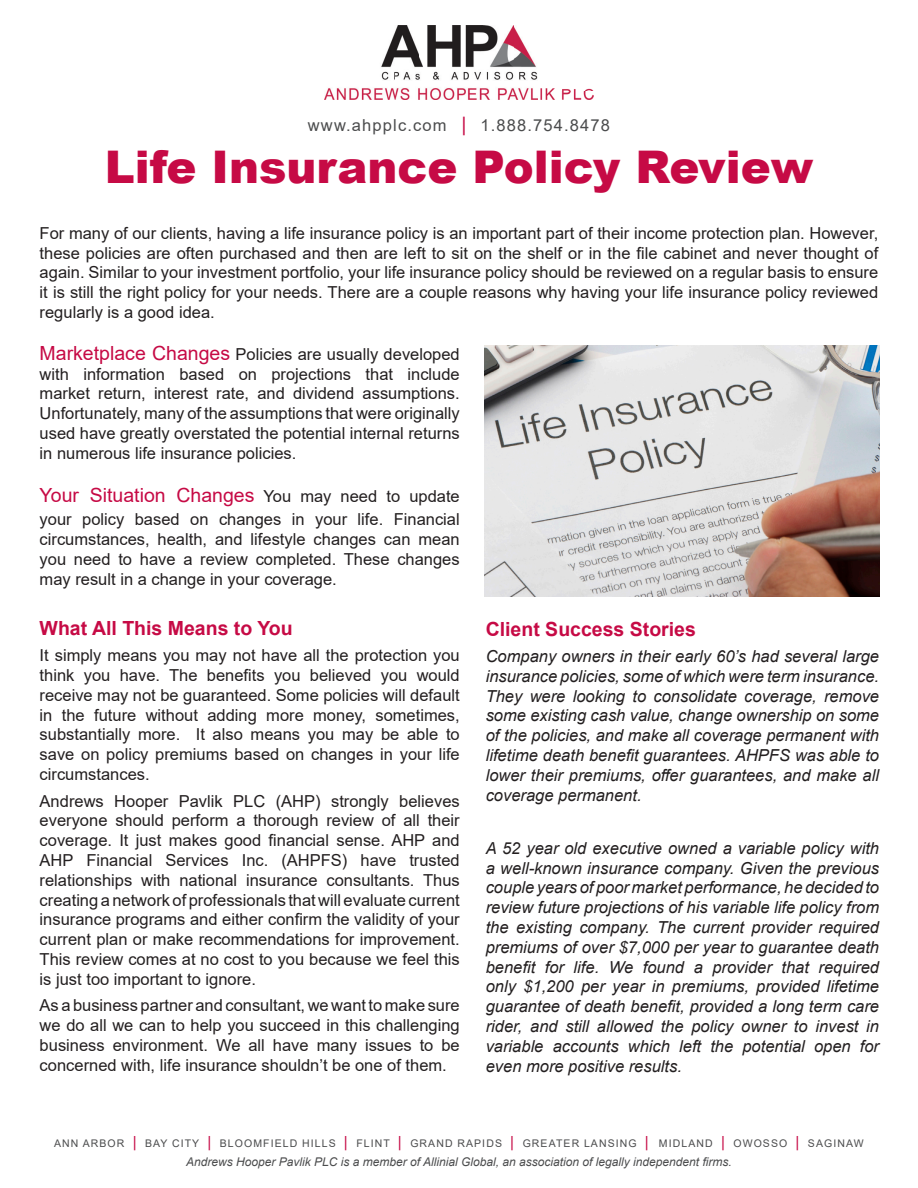
<style>
.page{position:relative;width:918px;height:1188px;background:#fff}
.page>*{position:absolute;margin:0;border:0;box-sizing:border-box;transform-origin:0 0}
.t1{font:900 45px "Arial";color:#c60a45}
.t2{font:700 19.5px "Arial";color:#c60a45}
.t3{font:19.5px "Arial";color:#c60a45}
.t4{font:16.5px/19.8px "Arial";color:#231f20;text-align:justify}
.t5{font:italic 16.5px/19.8px "Arial";color:#231f20;text-align:justify}
.t6{font:16.5px "Arial";letter-spacing:.07em;color:#4b4c4d}
.t7{font:italic 12px "Arial";color:#4b4c4d}
.t8{font:10.5px "Arial";letter-spacing:.105em;color:#4b4c4d}
.s1{font-size:19.5px;color:#c60a45}
.s2{font-size:16.5px;color:#231f20}
.s3{font-size:15px;color:#c60a45}
</style>
<div class="page">
<img style="left:325px;top:25px;width:268px;height:74px">
<img style="left:485px;top:346px;width:395px;height:251px">
<p class="t6" style="left:308px;top:113px;width:304px">www.ahpplc.com <span class="s1">|</span> 1.888.754.8478</p>
<p class="t1" style="left:105px;top:135px;width:710px">Life Insurance Policy Review</p>
<p class="t4" style="left:40px;top:223px;width:840px">For many of our clients, having a life insurance policy is an important part of their income protection plan. However, these policies are often purchased and then are left to sit on the shelf or in the file cabinet and never thought of again. Similar to your investment portfolio, your life insurance policy should be reviewed on a regular basis to ensure it is still the right policy for your needs. There are a couple reasons why having your life insurance policy reviewed regularly is a good idea.</p>
<p class="t4" style="left:40px;top:344px;width:422px"><span class="s1">Marketplace Changes</span> Policies are usually developed with information based on projections that include market return, interest rate, and dividend assumptions.<br>Unfortunately, many of the assumptions that were originally used have greatly overstated the potential internal returns in numerous life insurance policies.</p>
<p class="t3" style="left:40px;top:482px;width:422px">Your Situation Changes <span class="s2">You may need to update</span></p>
<p class="t4" style="left:40px;top:510px;width:422px">your policy based on changes in your life. Financial circumstances, health, and lifestyle changes can mean you need to have a review completed. These changes may result in a change in your coverage.</p>
<p class="t2" style="left:40px;top:614px;width:255px">What All This Means to You</p>
<p class="t4" style="left:40px;top:645px;width:422px">It simply means you may not have all the protection you think you have. The benefits you believed you would receive may not be guaranteed. Some policies will default in the future without adding more money, sometimes, substantially more. It also means you may be able to save on policy premiums based on changes in your life circumstances.</p>
<p class="t4" style="left:40px;top:791px;width:422px">Andrews Hooper Pavlik PLC (AHP) strongly believes everyone should perform a thorough review of all their coverage. It just makes good financial sense. AHP and AHP Financial Services Inc. (AHPFS) have trusted relationships with national insurance consultants. Thus creating a network of professionals that will evaluate current insurance programs and either confirm the validity of your current plan or make recommendations for improvement.<br>This review comes at no cost to you because we feel this is just too important to ignore.</p>
<p class="t4" style="left:40px;top:996px;width:422px">As a business partner and consultant, we want to make sure we do all we can to help you succeed in this challenging business environment. We all have many issues to be concerned with, life insurance shouldn’t be one of them.</p>
<p class="t2" style="left:486px;top:615px;width:212px">Client Success Stories</p>
<p class="t5" style="left:486px;top:647px;width:395px">Company owners in their early 60’s had several large insurance policies, some of which were term insurance.<br>They were looking to consolidate coverage, remove some existing cash value, change ownership on some of the policies, and make all coverage permanent with lifetime death benefit guarantees. AHPFS was able to lower their premiums, offer guarantees, and make all coverage permanent.</p>
<p class="t5" style="left:486px;top:838px;width:395px">A 52 year old executive owned a variable policy with a well-known insurance company. Given the previous couple years of poor market performance, he decided to review future projections of his variable life policy from the existing company. The current provider required premiums of over $7,000 per year to guarantee death benefit for life. We found a provider that required only $1,200 per year in premiums, provided lifetime guarantee of death benefit, provided a long term care rider, and still allowed the policy owner to invest in variable accounts which left the potential open for even more positive results.</p>
<p class="t8" style="left:54px;top:1136px;width:811px">ANN ARBOR <span class="s3">|</span> BAY CITY <span class="s3">|</span> BLOOMFIELD HILLS <span class="s3">|</span> FLINT <span class="s3">|</span> GRAND RAPIDS <span class="s3">|</span> GREATER LANSING <span class="s3">|</span> MIDLAND <span class="s3">|</span> OWOSSO <span class="s3">|</span> SAGINAW</p>
<p class="t7" style="left:186px;top:1154px;width:547px">Andrews Hooper Pavlik PLC is a member of Allinial Global, an association of legally independent firms.</p>
</div>
